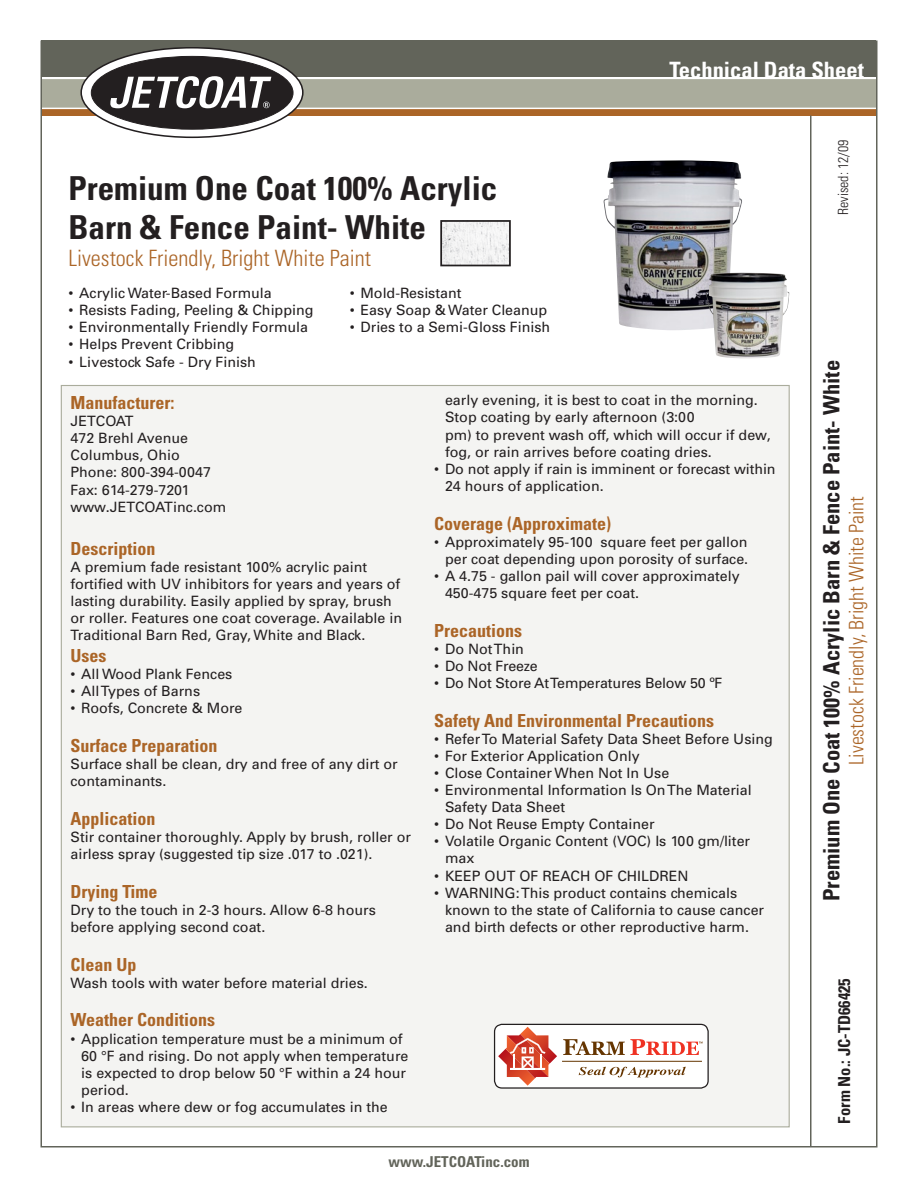
<style>
.page{position:relative;width:918px;height:1188px;background:#fff}
.page>*{position:absolute;margin:0;border:0;box-sizing:border-box;transform-origin:0 0}
.Product_Name_Main_1{font:700 condensed 33px "Univers";color:#231f20}
.Product_Name_Small_S{font:700 condensed 22.5px "Univers";color:#231f20}
.Product_Large_Descri{font:300 condensed 22.5px "Univers";color:#ab6527}
.t1{font:700 condensed 22.5px "Univers";color:#fff}
.Product_description{font:300 condensed 20.1px "Univers";color:#ab6527}
.Small_Head{font:700 condensed 18px "Univers";color:#ab6527}
.Form{font:700 condensed 16.5px "Univers";color:#231f20}
.t2{font:700 condensed 15px "Univers";color:#62645a}
.Body{font:14.25px/17.1px "Univers";color:#231f20}
.Revised_Date_Text{font:300 condensed 14.1px "Univers";color:#231f20}
</style>
<div class="page">
<div style="left:42px;top:40px;width:834px;height:37px;background:#62645a"></div>
<div style="left:42px;top:109px;width:834px;height:7px;background:#ab6527"></div>
<svg style="left:81px;top:48px;width:222px;height:89px;fill:#fff"></svg>
<div style="left:91px;top:56px;width:202px;height:73px;background:#231f20;border-radius:50%"></div>
<svg style="left:43px;top:76px;width:832px;height:34px"></svg>
<hr style="left:810px;top:115px;width:2px;height:1031px;background:#62645a">
<img style="left:603px;top:160px;width:139px;height:170px">
<div style="left:61px;top:386px;width:728px;height:741px;background:#f4f4f2"></div>
<img style="left:706px;top:273px;width:84px;height:86px">
<img style="left:443px;top:223px;width:65px;height:40px">
<div style="left:440px;top:220px;width:71px;height:46px;border:2px solid #231f20"></div>
<div style="left:495px;top:1024px;width:213px;height:64px;background:#fff;border-radius:8px"></div>
<svg style="left:498px;top:1027px;width:59px;height:59px"></svg>
<svg style="left:579px;top:1067px;width:107px;height:10px"></svg>
<hr style="left:562px;top:1061px;width:140px;height:1px;background:#653500">
<svg style="left:563px;top:1039px;width:140px;height:16px"></svg>
<div style="left:494px;top:1024px;width:215px;height:65px;border:1px solid #231f20;border-radius:8px"></div>
<p class="t1" style="left:669px;top:56px;width:196px">Technical Data Sheet</p>
<p class="Product_Name_Main_1" style="left:68px;top:168px;width:430px">Premium One Coat 100% Acrylic</p>
<p class="Product_Name_Main_1" style="left:68px;top:207px;width:359px">Barn &amp; Fence Paint- White</p>
<p class="Product_Large_Descri" style="left:68px;top:245px;width:304px">Livestock Friendly, Bright White Paint</p>
<p class="Body" style="left:68px;top:285px;width:205px">• Acrylic Water-Based Formula</p>
<p class="Body" style="left:68px;top:302px;width:246px">• Resists Fading, Peeling &amp; Chipping</p>
<p class="Body" style="left:68px;top:319px;width:241px">• Environmentally Friendly Formula</p>
<p class="Body" style="left:68px;top:336px;width:167px">• Helps Prevent Cribbing</p>
<p class="Body" style="left:68px;top:353px;width:189px">• Livestock Safe - Dry Finish</p>
<p class="Body" style="left:350px;top:285px;width:113px">• Mold-Resistant</p>
<p class="Body" style="left:350px;top:302px;width:199px">• Easy Soap &amp; Water Cleanup</p>
<p class="Body" style="left:350px;top:319px;width:202px">• Dries to a Semi-Gloss Finish</p>
<p class="Small_Head" style="left:71px;top:392px;width:105px">Manufacturer:</p>
<p class="Body" style="left:71px;top:413px;width:65px">JETCOAT</p>
<p class="Body" style="left:71px;top:430px;width:119px">472 Brehl Avenue<br>Columbus, Ohio</p>
<p class="Body" style="left:71px;top:464px;width:157px">Phone: 800-394-0047<br>Fax: 614-279-7201 www.JETCOATinc.com</p>
<p class="Small_Head" style="left:71px;top:537px;width:86px">Description</p>
<p class="Body" style="left:71px;top:558px;width:333px">A premium fade resistant 100% acrylic paint fortified with UV inhibitors for years and years of lasting durability. Easily applied by spray, brush or roller. Features one coat coverage. Available in Traditional Barn Red, Gray, White and Black.</p>
<p class="Small_Head" style="left:71px;top:644px;width:37px">Uses</p>
<p class="Body" style="left:71px;top:666px;width:163px">• All Wood Plank Fences</p>
<p class="Body" style="left:71px;top:683px;width:131px">• AllTypes of Barns</p>
<p class="Body" style="left:71px;top:700px;width:174px">• Roofs, Concrete &amp; More</p>
<p class="Small_Head" style="left:71px;top:734px;width:149px">Surface Preparation</p>
<p class="Body" style="left:71px;top:756px;width:329px">Surface shall be clean, dry and free of any dirt or contaminants.</p>
<p class="Small_Head" style="left:71px;top:807px;width:87px">Application</p>
<p class="Body" style="left:71px;top:828px;width:342px">Stir container thoroughly. Apply by brush, roller or airless spray (suggested tip size .017 to .021).</p>
<p class="Small_Head" style="left:71px;top:880px;width:89px">Drying Time</p>
<p class="Body" style="left:71px;top:901px;width:307px">Dry to the touch in 2-3 hours. Allow 6-8 hours before applying second coat.</p>
<p class="Small_Head" style="left:71px;top:953px;width:68px">Clean Up</p>
<p class="Body" style="left:71px;top:974px;width:299px">Wash tools with water before material dries.</p>
<p class="Small_Head" style="left:71px;top:1009px;width:146px">Weather Conditions</p>
<p class="Body" style="left:81px;top:1030px;width:329px;text-indent:-11px">• Application temperature must be a minimum of 60 °F and rising. Do not apply when temperature is expected to drop below 50 °F within a 24 hour period.</p>
<p class="Body" style="left:71px;top:1098px;width:319px">• In areas where dew or fog accumulates in the</p>
<p class="Body" style="left:445px;top:392px;width:314px">early evening, it is best to coat in the morning.</p>
<p class="Body" style="left:445px;top:409px;width:327px">Stop coating by early afternoon (3:00<br>pm) to prevent wash off, which will occur if dew, fog, or rain arrives before coating dries.</p>
<p class="Body" style="left:445px;top:460px;width:332px;text-indent:-11px">• Do not apply if rain is imminent or forecast within<br>24 hours of application.</p>
<p class="Small_Head" style="left:434px;top:512px;width:178px">Coverage (Approximate)</p>
<p class="Body" style="left:434px;top:533px;width:316px;text-align:right">• Approximately 95-100 square feet per gallon per coat depending upon porosity of surface.</p>
<p class="Body" style="left:445px;top:567px;width:296px;text-indent:-11px">• A 4.75 - gallon pail will cover approximately<br>450-475 square feet per coat.</p>
<p class="Small_Head" style="left:434px;top:619px;width:90px">Precautions</p>
<p class="Body" style="left:434px;top:640px;width:91px">• Do NotThin</p>
<p class="Body" style="left:434px;top:657px;width:105px">• Do Not Freeze</p>
<p class="Body" style="left:434px;top:675px;width:290px">• Do Not Store AtTemperatures Below 50 ºF</p>
<p class="Small_Head" style="left:434px;top:709px;width:281px">Safety And Environmental Precautions</p>
<p class="Body" style="left:434px;top:730px;width:340px">• ReferTo Material Safety Data Sheet Before Using</p>
<p class="Body" style="left:434px;top:747px;width:207px">• For Exterior Application Only</p>
<p class="Body" style="left:434px;top:765px;width:237px">• Close Container When Not In Use</p>
<p class="Body" style="left:445px;top:782px;width:308px;text-indent:-11px">• Environmental Information Is OnThe Material<br>Safety Data Sheet</p>
<p class="Body" style="left:434px;top:816px;width:222px">• Do Not Reuse Empty Container</p>
<p class="Body" style="left:445px;top:833px;width:307px;text-indent:-11px">• Volatile Organic Content (VOC) Is 100 gm/liter max</p>
<p class="Body" style="left:434px;top:867px;width:256px">• KEEP OUT OF REACH OF CHILDREN</p>
<p class="Body" style="left:445px;top:884px;width:321px;text-indent:-11px">• WARNING:This product contains chemicals known to the state of California to cause cancer and birth defects or other reproductive harm.</p>
<p class="t2" style="left:388px;top:1152px;width:143px">www.JETCOATinc.com</p>
<p class="Revised_Date_Text" style="left:835px;top:215px;width:77px;rotate:-90deg">Revised: 12/09</p>
<p class="Product_Name_Small_S" style="left:818px;top:901px;width:543px;rotate:-90deg">Premium One Coat 100% Acrylic Barn &amp; Fence Paint- White</p>
<p class="Product_description" style="left:844px;top:765px;width:271px;rotate:-90deg">Livestock Friendly, Bright White Paint</p>
<p class="Form" style="left:834px;top:1124px;width:147px;rotate:-90deg">Form No.: JC-TD66425</p>
</div>
